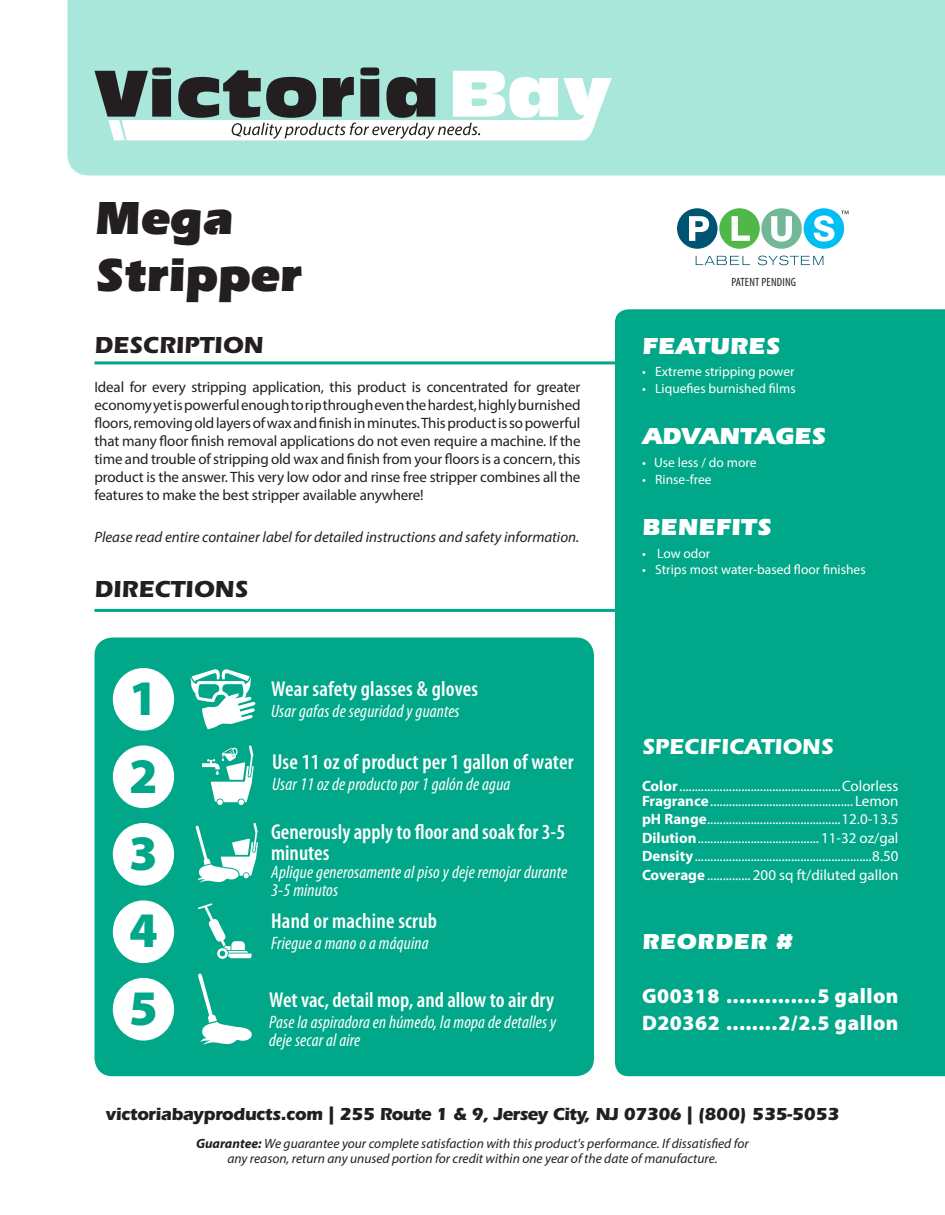
<style>
.page{position:relative;width:945px;height:1215px;background:#fff}
.page>*{position:absolute;margin:0;border:0;box-sizing:border-box;transform-origin:0 0}
.t1{font:900 49.95px/77.6px "Myriad Pro";color:#00a788;text-align:justify}
.t2{font:900 48px/57.6px "Itc Eras";letter-spacing:-.01em;color:#231f20}
.t3{font:900 24px "Itc Eras";color:#fff}
.t4{font:700 24px "Itc Eras";color:#231f20}
.t5{font:700 22.5px "Itc Eras";color:#fff}
.t6{font:900 22.5px "Itc Eras";letter-spacing:.025em;color:#fff}
.t7{font:600 condensed 21.6px/21px "Myriad Pro";color:#fff}
.t8{font:900 21px/27px "Myriad Pro";letter-spacing:.025em;color:#fff}
.t9{font:italic condensed 18px/18px "Myriad Pro";letter-spacing:.01em;color:#fff}
.t10{font:700 18px "Itc Eras";letter-spacing:-.025em;color:#231f20}
.t11{font:15px/18px "Myriad Pro";letter-spacing:-.01em;color:#231f20;text-align:justify}
.t12{font:15px/18.5px "Myriad Pro";color:#fff}
.t13{font:italic 15px "Myriad Pro";color:#231f20}
.t14{font:italic 13.5px/15px "Myriad Pro";color:#231f20;text-align:center}
.t15{font:13.5px "Myriad Pro";color:#fff}
.t16{font:condensed 12px "Myriad Pro";letter-spacing:.02em;color:#231f20}
.s1{font-weight:700}
</style>
<div class="page">
<div style="left:68px;top:0;width:877px;height:176px;background:#a9e7da"></div>
<div style="left:615px;top:309px;width:330px;height:767px;background:#00a788"></div>
<div style="left:95px;top:638px;width:499px;height:438px;background:#00a788;border-radius:18px"></div>
<svg style="left:95px;top:67px;width:517px;height:73px"></svg>
<hr style="left:94px;top:609px;width:521px;height:3px;background:#00a788">
<hr style="left:94px;top:361px;width:521px;height:3px;background:#00a788">
<div style="left:677px;top:208px;width:41px;height:41px;background:#005473;border-radius:50%"></div>
<div style="left:719px;top:208px;width:41px;height:41px;background:#50b848;border-radius:50%"></div>
<div style="left:761px;top:208px;width:41px;height:41px;background:#72b897;border-radius:50%"></div>
<div style="left:804px;top:208px;width:40px;height:41px;background:#00bdf2;border-radius:50%"></div>
<svg style="left:689px;top:216px;width:20px;height:25px"></svg>
<svg style="left:732px;top:216px;width:18px;height:25px"></svg>
<svg style="left:771px;top:216px;width:21px;height:26px"></svg>
<svg style="left:814px;top:215px;width:21px;height:27px"></svg>
<svg style="left:696px;top:256px;width:54px;height:9px"></svg>
<svg style="left:758px;top:256px;width:65px;height:9px"></svg>
<svg style="left:841px;top:211px;width:7px;height:3px"></svg>
<div style="left:113px;top:668px;width:61px;height:63px;background:#fff;border-radius:50%"></div>
<div style="left:113px;top:745px;width:61px;height:63px;background:#fff;border-radius:50%"></div>
<div style="left:113px;top:823px;width:61px;height:63px;background:#fff;border-radius:50%"></div>
<div style="left:113px;top:900px;width:61px;height:63px;background:#fff;border-radius:50%"></div>
<div style="left:113px;top:978px;width:61px;height:63px;background:#fff;border-radius:50%"></div>
<svg style="left:190px;top:669px;width:66px;height:61px"></svg>
<svg style="left:196px;top:823px;width:62px;height:60px"></svg>
<svg style="left:198px;top:974px;width:54px;height:71px"></svg>
<svg style="left:202px;top:745px;width:52px;height:60px"></svg>
<svg style="left:198px;top:903px;width:54px;height:56px"></svg>
<h2 class="t2" style="left:94px;top:189px;width:209px">Mega<br>Stripper</h2>
<h3 class="t4" style="left:94px;top:331px;width:171px">DESCRIPTION</h3>
<p class="t11" style="left:94px;top:378px;width:488px">Ideal for every stripping application, this product is concentrated for greater economy yet is powerful enough to rip through even the hardest, highly burnished floors, removing old layers of wax and finish in minutes. This product is so powerful that many floor finish removal applications do not even require a machine. If the time and trouble of stripping old wax and finish from your floors is a concern, this product is the answer. This very low odor and rinse free stripper combines all the features to make the best stripper available anywhere!</p>
<p class="t13" style="left:94px;top:528px;width:486px">Please read entire container label for detailed instructions and safety information.</p>
<h3 class="t4" style="left:94px;top:575px;width:155px">DIRECTIONS</h3>
<h1 class="t1" style="left:129px;top:660px;width:30px">1</h1>
<h3 class="t7" style="left:271px;top:678px;width:208px">Wear safety glasses &amp; gloves</h3>
<p class="t9" style="left:271px;top:702px;width:190px">Usar gafas de seguridad y guantes</p>
<h1 class="t1" style="left:129px;top:737px;width:30px">2<br>3<br>4<br>5</h1>
<h3 class="t7" style="left:272px;top:752px;width:303px">Use 11 oz of product per 1 gallon of water</h3>
<p class="t9" style="left:272px;top:775px;width:240px">Usar 11 oz de producto por 1 galón de agua</p>
<h3 class="t7" style="left:271px;top:821px;width:296px">Generously apply to floor and soak for 3-5 minutes</h3>
<p class="t9" style="left:271px;top:863px;width:298px">Aplique generosamente al piso y deje remojar durante<br>3-5 minutos</p>
<h3 class="t7" style="left:271px;top:910px;width:167px">Hand or machine scrub</h3>
<p class="t9" style="left:271px;top:934px;width:159px">Friegue a mano o a máquina</p>
<h3 class="t7" style="left:269px;top:990px;width:286px">Wet vac, detail mop, and allow to air dry</h3>
<p class="t9" style="left:269px;top:1013px;width:289px">Pase la aspiradora en húmedo, la mopa de detalles y deje secar al aire</p>
<p class="t16" style="left:731px;top:275px;width:66px">PATENT PENDING</p>
<h3 class="t3" style="left:642px;top:332px;width:140px">FEATURES</h3>
<p class="t15" style="left:642px;top:364px;width:154px">• Extreme stripping power</p>
<p class="t15" style="left:642px;top:380px;width:155px">• Liquefies burnished films</p>
<h3 class="t3" style="left:642px;top:423px;width:185px">ADVANTAGES</h3>
<p class="t15" style="left:642px;top:455px;width:116px">• Use less / do more</p>
<p class="t15" style="left:642px;top:471px;width:71px">• Rinse-free</p>
<h3 class="t3" style="left:642px;top:514px;width:131px">BENEFITS</h3>
<p class="t15" style="left:642px;top:545px;width:70px">• Low odor</p>
<p class="t15" style="left:642px;top:562px;width:225px">• Strips most water-based floor finishes</p>
<h3 class="t5" style="left:642px;top:733px;width:193px">SPECIFICATIONS</h3>
<p class="t12" style="left:642px;top:778px;width:258px;line-height:15px"><span class="s1">Color</span>....................................................Colorless<br><span class="s1">Fragrance</span>.............................................. Lemon</p>
<p class="t12" style="left:642px;top:810px;width:258px;text-align:justify"><span class="s1">pH Range</span>...........................................12.0-13.5<br><span class="s1">Dilution</span>....................................... 11-32 oz/gal <span class="s1">Density</span>.........................................................8.50<br><span class="s1">Coverage</span> .............. 200 sq ft/diluted gallon</p>
<h3 class="t6" style="left:642px;top:929px;width:152px">REORDER #</h3>
<h3 class="t8" style="left:642px;top:983px;width:258px">G00318 ..............5 gallon<br>D20362 ........2/2.5 gallon</h3>
<p class="t10" style="left:106px;top:1104px;width:735px">victoriabayproducts.com | 255 Route 1 &amp; 9, Jersey City, NJ 07306 | (800) 535-5053</p>
<p class="t14" style="left:196px;top:1136px;width:554px"><span class="s1">Guarantee:</span> We guarantee your complete satisfaction with this product's performance. If dissatisfied for any reason, return any unused portion for credit within one year of the date of manufacture.</p>
</div>
